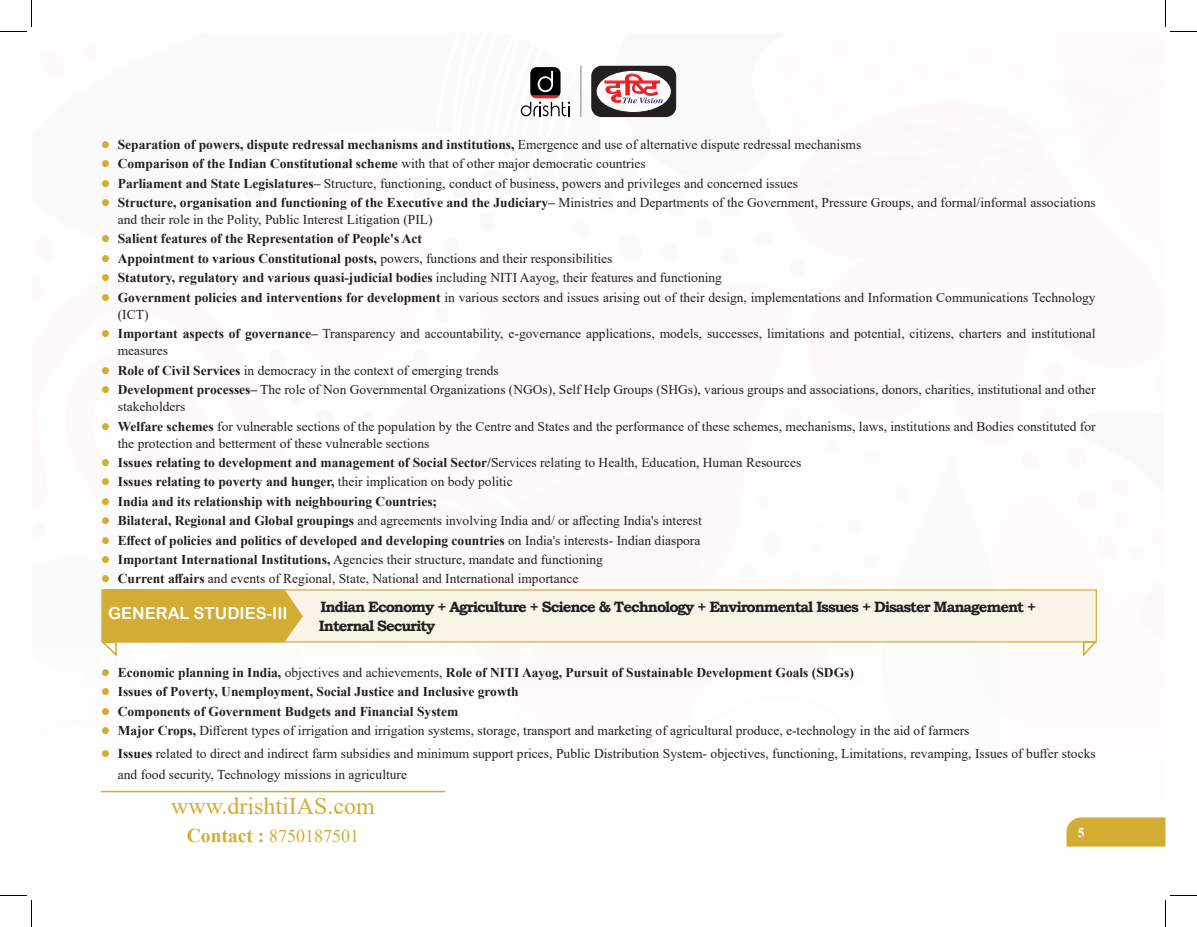
<style>
.page{position:relative;width:1197px;height:927px;background:#fff}
.page>*{position:absolute;margin:0;border:0;box-sizing:border-box;transform-origin:0 0}
.t1{font:24px "Times New Roman";color:#d2ac33}
.t2{font:18px "Times New Roman";color:#d2ac33}
.H-1_eng{font:16.5px "Arial Rounded MT Bold";color:#fff}
.sub_head{font:700 15px/18.8px "Bookman Old Style";letter-spacing:-.07em;color:#231f20}
.t3{font:13.5px/17.2px "Times New Roman";color:#231f20}
.t4{font:700 13.5px "Times New Roman";color:#231f20}
.t5{font:700 13.5px "Times New Roman";color:#fff}
.s1{font-weight:400}
.s2{font-weight:700}
.s3{font-weight:700;font-size:19.5px}
</style>
<div class="page">
<div style="left:591px;top:66px;width:85px;height:51px;background:#231f20;border-radius:10px"></div>
<svg style="left:596px;top:70px;width:75px;height:42px"></svg>
<div style="left:596px;top:70px;width:76px;height:43px;border:1px solid #231f20;border-radius:50%"></div>
<svg style="left:605px;top:74px;width:58px;height:29px;background:#eaa0a7"></svg>
<div style="left:530px;top:67px;width:31px;height:31px;background:#020304;border-radius:6px"></div>
<svg style="left:521px;top:71px;width:49px;height:45px"></svg>
<hr style="left:580px;top:66px;width:1px;height:51px;background:#808285">
<svg style="left:1067px;top:817px;width:99px;height:30px;background:#d4af3c"></svg>
<div style="left:101px;top:589px;width:996px;height:54px;background:#f8f3e5;border:1px solid #d2ac33"></div>
<svg style="left:1082px;top:640px;width:15px;height:17px"></svg>
<svg style="left:101px;top:589px;width:203px;height:68px"></svg>
<svg style="left:0;top:0;width:32px;height:32px"></svg>
<svg style="left:0;top:895px;width:32px;height:32px"></svg>
<svg style="left:1165px;top:0;width:32px;height:32px"></svg>
<svg style="left:1165px;top:895px;width:32px;height:32px"></svg>
<p class="t4" style="left:118px;top:135px;width:745px">Separation of powers, dispute redressal mechanisms and institutions, <span class="s1">Emergence and use of alternative dispute redressal mechanisms</span></p>
<p class="t4" style="left:118px;top:154px;width:529px">Comparison of the Indian Constitutional scheme <span class="s1">with that of other major democratic countries</span></p>
<p class="t3" style="left:118px;top:174px;width:682px"><span class="s2">Parliament and State Legislatures–</span> Structure, functioning, conduct of business, powers and privileges and concerned issues</p>
<p class="t3" style="left:118px;top:193px;width:979px"><span class="s2">Structure, organisation and functioning of the Executive and the Judiciary–</span> Ministries and Departments of the Government, Pressure Groups, and formal/informal associations and their role in the Polity, Public Interest Litigation (PIL)</p>
<p class="t4" style="left:118px;top:229px;width:306px">Salient features of the Representation of People's Act</p>
<p class="t4" style="left:118px;top:249px;width:496px">Appointment to various Constitutional posts, <span class="s1">powers, functions and their responsibilities</span></p>
<p class="t4" style="left:118px;top:268px;width:606px">Statutory, regulatory and various quasi-judicial bodies <span class="s1">including NITI Aayog, their features and functioning</span></p>
<p class="t3" style="left:118px;top:288px;width:979px"><span class="s2">Government policies and interventions for development</span> in various sectors and issues arising out of their design, implementations and Information Communications Technology (ICT)</p>
<p class="t3" style="left:118px;top:325px;width:979px"><span class="s2">Important aspects of governance–</span> Transparency and accountability, e-governance applications, models, successes, limitations and potential, citizens, charters and institutional measures</p>
<p class="t3" style="left:118px;top:361px;width:383px"><span class="s2">Role of Civil Services</span> in democracy in the context of emerging trends</p>
<p class="t3" style="left:118px;top:380px;width:979px"><span class="s2">Development processes–</span> The role of Non Governmental Organizations (NGOs), Self Help Groups (SHGs), various groups and associations, donors, charities, institutional and other stakeholders</p>
<p class="t3" style="left:118px;top:417px;width:979px"><span class="s2">Welfare schemes</span> for vulnerable sections of the population by the Centre and States and the performance of these schemes, mechanisms, laws, institutions and Bodies constituted for the protection and betterment of these vulnerable sections</p>
<p class="t4" style="left:118px;top:453px;width:685px">Issues relating to development and management of Social Sector/<span class="s1">Services relating to Health, Education, Human Resources</span></p>
<p class="t4" style="left:118px;top:472px;width:396px">Issues relating to poverty and hunger, <span class="s1">their implication on body politic</span></p>
<p class="t4" style="left:118px;top:492px;width:321px">India and its relationship with neighbouring Countries;</p>
<p class="t3" style="left:118px;top:512px;width:586px"><span class="s2">Bilateral, Regional and Global groupings</span> and agreements involving India and/ or affecting India's interest</p>
<p class="t4" style="left:118px;top:530px;width:584px">Effect of policies and politics of developed and developing countries <span class="s1">on India's interests- Indian diaspora</span></p>
<p class="t3" style="left:118px;top:550px;width:487px"><span class="s2">Important International Institutions,</span> Agencies their structure, mandate and functioning</p>
<p class="t3" style="left:118px;top:570px;width:462px"><span class="s2">Current affairs</span> and events of Regional, State, National and International importance</p>
<p class="sub_head" style="left:319px;top:597px;width:719px">Indian Economy + Agriculture + Science &amp; Technology + Environmental Issues + Disaster Management +<br>Internal Security</p>
<p class="H-1_eng" style="left:108px;top:604px;width:181px">GENERAL STUDIES-III</p>
<p class="t4" style="left:118px;top:663px;width:738px">Economic planning in India, <span class="s1">objectives and achievements,</span> Role of NITI Aayog, Pursuit of Sustainable Development Goals (SDGs)</p>
<p class="t4" style="left:118px;top:682px;width:403px">Issues of Poverty, Unemployment, Social Justice and Inclusive growth</p>
<p class="t4" style="left:118px;top:702px;width:342px">Components of Government Budgets and Financial System</p>
<p class="t3" style="left:118px;top:722px;width:853px"><span class="s2">Major Crops,</span> Different types of irrigation and irrigation systems, storage, transport and marketing of agricultural produce, e-technology in the aid of farmers</p>
<p class="t3" style="left:118px;top:743px;width:979px;line-height:21px"><span class="s2">Issues</span> related to direct and indirect farm subsidies and minimum support prices, Public Distribution System- objectives, functioning, Limitations, revamping, Issues of buffer stocks and food security, Technology missions in agriculture</p>
<h1 class="t1" style="left:171px;top:789px;width:205px">www.drishtiIAS.com</h1>
<h2 class="t2" style="left:187px;top:823px;width:174px"><span class="s3">Contact :</span> 8750187501</h2>
<p class="t5" style="left:1078px;top:823px;width:8px">5</p>
</div>
